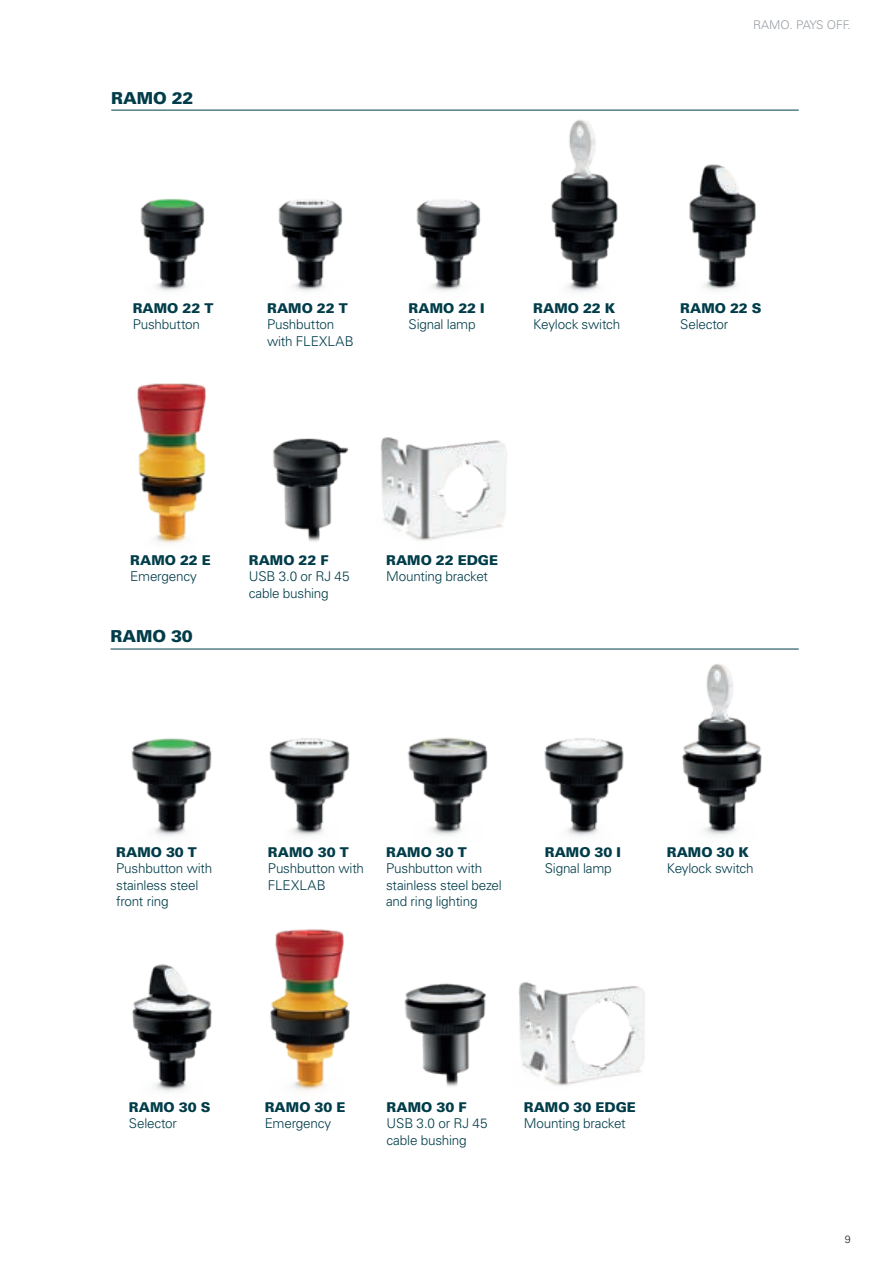
<style>
.page{position:relative;width:893px;height:1263px;background:#fff}
.page>*{position:absolute;margin:0;border:0;box-sizing:border-box;transform-origin:0 0}
.t1{font:900 16.5px "Univers LT Std";letter-spacing:-.01em;color:#003c49}
.t2{font:300 13.5px/16.5px "Univers LT Std";letter-spacing:-.015em;color:#003c49}
.t3{font:900 13.5px "Univers LT Std";color:#003c49}
.Seitenheader_oben{font:300 12px "Univers LT Std";color:#999fa4}
.t4{font:300 10.5px "Univers LT Std";color:#231f20}
.s1{font-weight:900}
</style>
<div class="page">
<hr style="left:111px;top:110px;width:688px;height:1px;background:#003c49">
<hr style="left:111px;top:649px;width:688px;height:1px;background:#003c49">
<img style="left:131px;top:738px;width:81px;height:98px">
<img style="left:140px;top:198px;width:65px;height:93px">
<img style="left:137px;top:383px;width:69px;height:161px">
<img style="left:269px;top:738px;width:81px;height:98px">
<img style="left:278px;top:199px;width:65px;height:92px">
<img style="left:270px;top:929px;width:80px;height:162px">
<img style="left:407px;top:737px;width:81px;height:99px">
<img style="left:416px;top:199px;width:65px;height:92px">
<img style="left:380px;top:437px;width:127px;height:104px">
<img style="left:404px;top:983px;width:82px;height:104px">
<img style="left:544px;top:738px;width:80px;height:98px">
<img style="left:551px;top:120px;width:67px;height:172px">
<img style="left:518px;top:982px;width:127px;height:104px">
<img style="left:682px;top:664px;width:80px;height:172px">
<img style="left:689px;top:164px;width:67px;height:126px">
<img style="left:272px;top:438px;width:77px;height:104px">
<img style="left:132px;top:964px;width:80px;height:128px">
<p class="t1" style="left:111px;top:87px;width:84px">RAMO 22</p>
<p class="Seitenheader_oben" style="left:753px;top:17px;width:99px">RAMO. PAYS OFF.</p>
<p class="t3" style="left:133px;top:299px;width:82px">RAMO 22 T</p>
<p class="t2" style="left:133px;top:316px;width:69px">Pushbutton</p>
<p class="t2" style="left:267px;top:300px;width:88px"><span class="s1">RAMO 22 T<br></span>Pushbutton with FLEXLAB</p>
<p class="t3" style="left:409px;top:299px;width:78px">RAMO 22 I</p>
<p class="t2" style="left:409px;top:316px;width:68px">Signal lamp</p>
<p class="t2" style="left:533px;top:300px;width:88px"><span class="s1">RAMO 22 K<br></span>Keylock switch</p>
<p class="t2" style="left:680px;top:300px;width:83px"><span class="s1">RAMO 22 S<br></span>Selector</p>
<p class="t3" style="left:130px;top:551px;width:82px">RAMO 22 E</p>
<p class="t2" style="left:130px;top:568px;width:68px">Emergency</p>
<p class="t1" style="left:111px;top:626px;width:84px">RAMO 30</p>
<p class="t3" style="left:249px;top:551px;width:81px">RAMO 22 F</p>
<p class="t2" style="left:249px;top:568px;width:103px">USB 3.0 or RJ 45 cable bushing</p>
<p class="t3" style="left:386px;top:551px;width:114px">RAMO 22 EDGE</p>
<p class="t2" style="left:386px;top:568px;width:104px">Mounting bracket</p>
<p class="t2" style="left:116px;top:844px;width:98px"><span class="s1">RAMO 30 T<br></span>Pushbutton with stainless steel front ring</p>
<p class="t2" style="left:386px;top:844px;width:117px"><span class="s1">RAMO 30 T<br></span>Pushbutton with stainless steel bezel and ring lighting</p>
<p class="t3" style="left:268px;top:843px;width:82px">RAMO 30 T</p>
<p class="t2" style="left:268px;top:860px;width:98px">Pushbutton with<br>FLEXLAB</p>
<p class="t3" style="left:545px;top:843px;width:78px">RAMO 30 I</p>
<p class="t2" style="left:545px;top:860px;width:68px">Signal lamp</p>
<p class="t3" style="left:667px;top:843px;width:84px">RAMO 30 K</p>
<p class="t2" style="left:667px;top:860px;width:88px">Keylock switch</p>
<p class="t2" style="left:129px;top:1099px;width:83px"><span class="s1">RAMO 30 S<br></span>Selector</p>
<p class="t3" style="left:265px;top:1098px;width:82px">RAMO 30 E</p>
<p class="t2" style="left:265px;top:1115px;width:68px">Emergency</p>
<p class="t3" style="left:387px;top:1098px;width:82px">RAMO 30 F</p>
<p class="t2" style="left:387px;top:1115px;width:103px">USB 3.0 or RJ 45 cable bushing</p>
<p class="t3" style="left:524px;top:1098px;width:114px">RAMO 30 EDGE</p>
<p class="t2" style="left:524px;top:1115px;width:104px">Mounting bracket</p>
<p class="t4" style="left:845px;top:1233px;width:7px">9</p>
</div>
